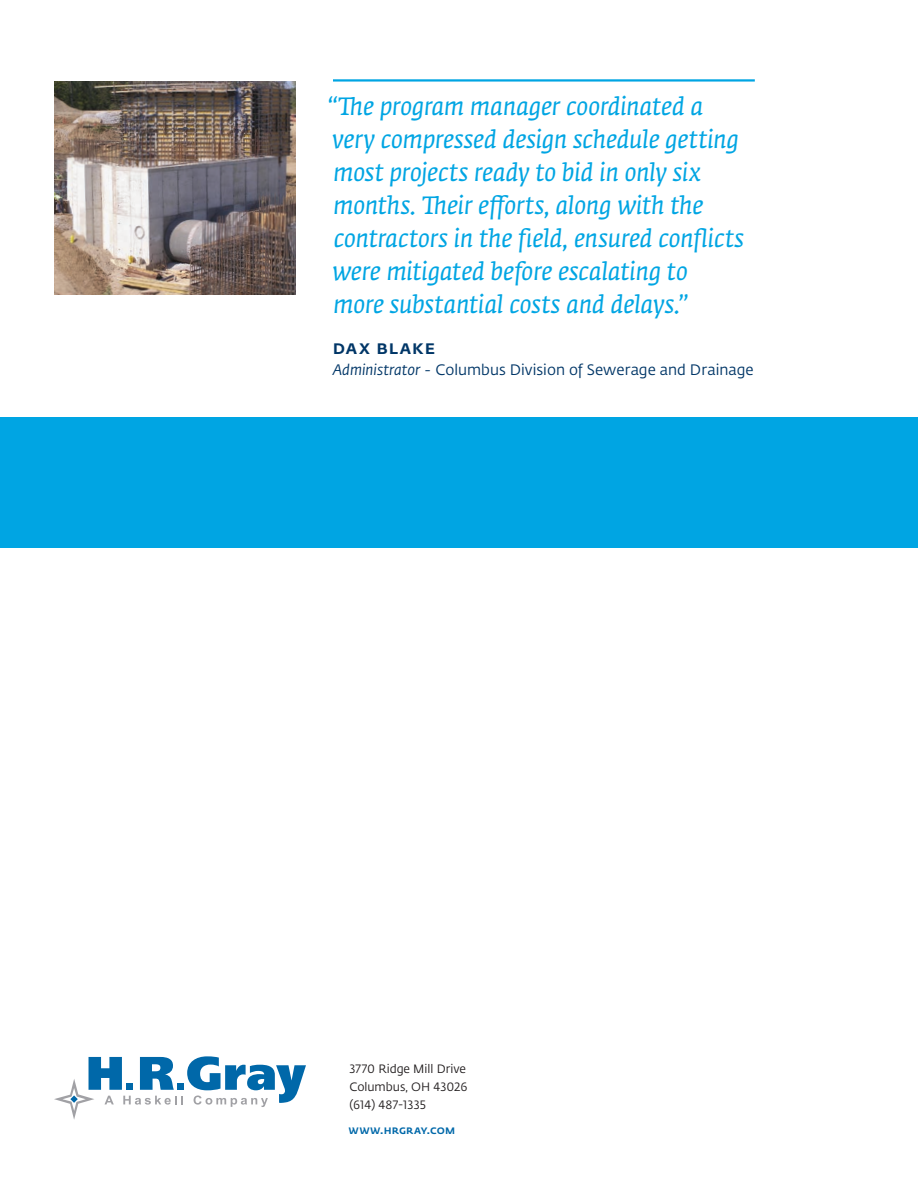
<style>
.page{position:relative;width:918px;height:1188px;background:#fff}
.page>*{position:absolute;margin:0;border:0;box-sizing:border-box;transform-origin:0 0}
.t1{font:italic 24.75px/33px "Fedra Serif A Std";letter-spacing:-.005em;color:#00a5e3}
.t2{font:500 19.5px "Fedra Sans Std";letter-spacing:.05em;color:#003667}
.t3{font:15px "Fedra Sans Std";letter-spacing:.005em;color:#003667}
.t4{font:12px/18px "Fedra Sans Std";color:#231f20}
.t5{font:500 12px "Fedra Sans Std";letter-spacing:.015em;color:#0068a9}
.s1{font-style:italic}
</style>
<div class="page">
<img style="left:54px;top:81px;width:241px;height:214px">
<div style="left:0;top:417px;width:918px;height:131px;background:#00a5e3"></div>
<hr style="left:333px;top:79px;width:422px;height:3px;background:#00a5e3">
<svg style="left:54px;top:1056px;width:252px;height:64px"></svg>
<p class="t1" style="left:327px;top:90px;width:418px">“The program manager coordinated a very compressed design schedule getting most projects ready to bid in only six months. Their efforts, along with the contractors in the field, ensured conflicts were mitigated before escalating to<br>more substantial costs and delays.”</p>
<p class="t2" style="left:333px;top:335px;width:104px">Dax Blake</p>
<p class="t3" style="left:333px;top:361px;width:423px"><span class="s1">Administrator -</span> Columbus Division of Sewerage and Drainage</p>
<p class="t4" style="left:349px;top:1060px;width:120px">3770 Ridge Mill Drive<br>Columbus, OH 43026 (614) 487-1335</p>
<p class="t5" style="left:349px;top:1122px;width:108px">www.hrgray.com</p>
</div>
